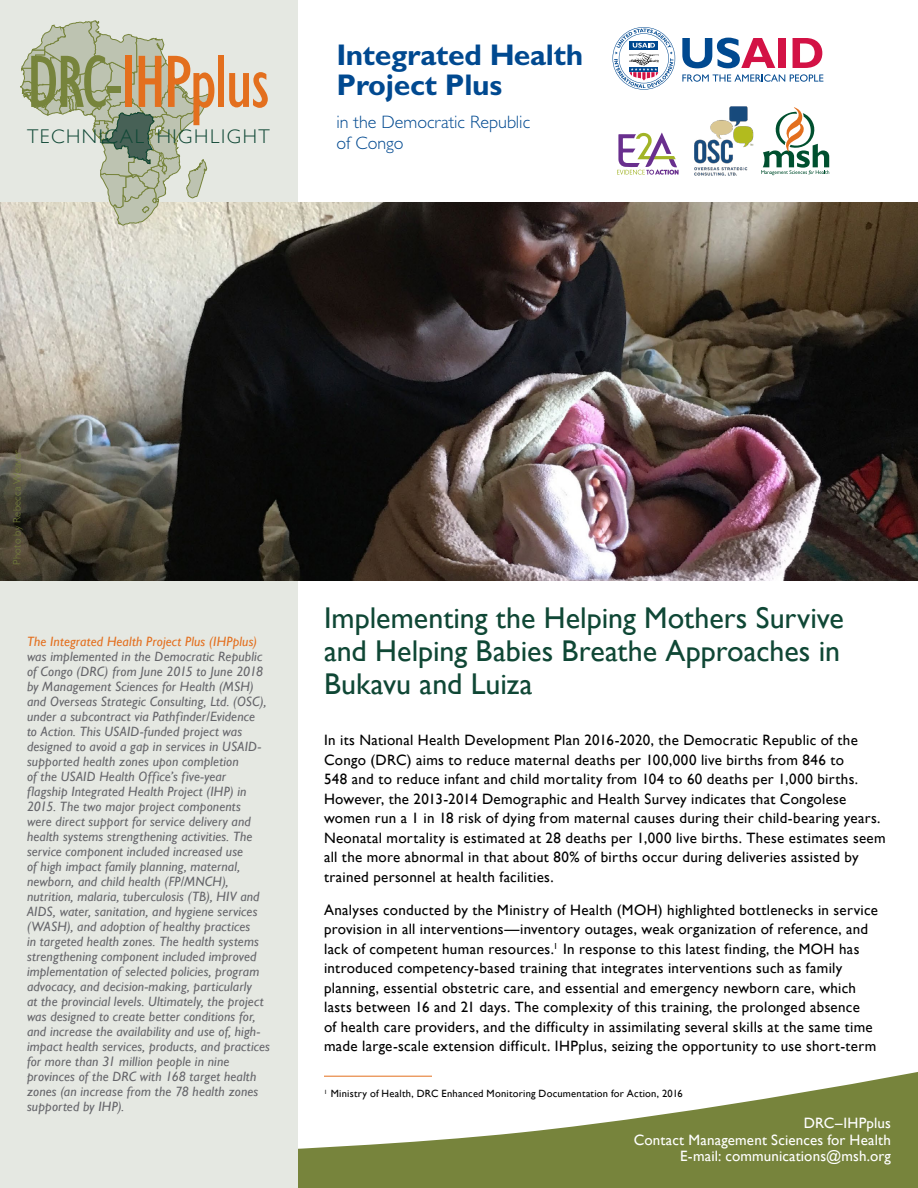
<style>
.page{position:relative;width:918px;height:1188px;background:#fff}
.page>*{position:absolute;margin:0;border:0;box-sizing:border-box;transform-origin:0 0}
.t1{font:condensed 76.5px "Gill Sans";letter-spacing:-.03em;color:#e36f1e}
.t2{font:30px/33px "Gill Sans";color:#0f4735;text-align:justify}
.t3{font:700 30px/30px "Gill Sans Std";letter-spacing:-.01em;color:#004990}
.t4{font:300 19.8px "Gill Sans";letter-spacing:.08em;color:#0f4735}
.t5{font:300 18px/21px "Gill Sans Std";color:#004990}
.t6{font:15px/19.5px "Gill Sans";letter-spacing:.02em;color:#000}
.t7{font:15px/16.5px "Gill Sans";letter-spacing:.01em;color:#fff;text-align:right}
.t8{font:italic 13.5px/15px "Gill Sans";letter-spacing:.01em;color:#65656a}
.t9{font:italic 13.5px "Gill Sans";letter-spacing:.015em;color:#e36f1e}
.t10{font:10.5px "Gill Sans";letter-spacing:.02em;color:#000}
.t11{font:300 10.5px "Gill Sans";letter-spacing:.025em;color:#77843c}
.s1{color:#77843c}
</style>
<div class="page">
<svg style="left:298px;top:1072px;width:620px;height:116px;fill:#77843c"></svg>
<div style="left:0;top:0;width:298px;height:1188px;background:#e5e8e2"></div>
<img style="left:0;top:202px;width:918px;height:378px">
<svg style="left:20px;top:20px;width:189px;height:205px"></svg>
<svg style="left:682px;top:38px;width:93px;height:30px"></svg>
<div style="left:779px;top:38px;width:7px;height:30px;background:#d31245"></div>
<svg style="left:793px;top:38px;width:29px;height:30px"></svg>
<svg style="left:682px;top:74px;width:141px;height:8px"></svg>
<svg style="left:613px;top:27px;width:62px;height:63px"></svg>
<img style="left:695px;top:107px;width:58px;height:68px">
<svg style="left:761px;top:107px;width:68px;height:68px"></svg>
<svg style="left:617px;top:133px;width:62px;height:42px"></svg>
<hr style="left:324px;top:1076px;width:108px;height:1px;background:#e36f1e">
<h1 class="t1" style="left:27px;top:37px;width:244px"><span class="s1">DRC-</span>IHPplus</h1>
<h3 class="t4" style="left:27px;top:121px;width:245px">TECHNICAL HIGHLIGHT</h3>
<h2 class="t3" style="left:336px;top:40px;width:248px">Integrated Health<br>Project Plus</h2>
<h3 class="t5" style="left:336px;top:112px;width:195px">in the Democratic Republic of Congo</h3>
<p class="t11" style="left:9px;top:565px;width:117px;rotate:-90deg">Photo by Rebecca Weaver</p>
<p class="t9" style="left:27px;top:634px;width:232px">The Integrated Health Project Plus (IHPplus)</p>
<p class="t8" style="left:27px;top:650px;width:245px">was implemented in the Democratic Republic of Congo (DRC) from June 2015 to June 2018 by Management Sciences for Health (MSH) and Overseas Strategic Consulting, Ltd. (OSC), under a subcontract via Pathfinder/Evidence<br>to Action. This USAID-funded project was designed to avoid a gap in services in USAID&shy;supported health zones upon completion<br>of the USAID Health Office’s five-year flagship Integrated Health Project (IHP) in 2015. The two major project components<br>were direct support for service delivery and health systems strengthening activities. The service component included increased use<br>of high impact family planning, maternal, newborn, and child health (FP/MNCH), nutrition, malaria, tuberculosis (TB), HIV and AIDS, water, sanitation, and hygiene services (WASH), and adoption of healthy practices<br>in targeted health zones. The health systems strengthening component included improved implementation of selected policies, program advocacy, and decision-making, particularly<br>at the provincial levels. Ultimately, the project was designed to create better conditions for, and increase the availability and use of, high&shy;impact health services, products, and practices for more than 31 million people in nine provinces of the DRC with 168 target health zones (an increase from the 78 health zones supported by IHP).</p>
<h2 class="t2" style="left:324px;top:602px;width:521px">Implementing the Helping Mothers Survive and Helping Babies Breathe Approaches in Bukavu and Luiza</h2>
<p class="t6" style="left:324px;top:731px;width:563px">In its National Health Development Plan 2016-2020, the Democratic Republic of the Congo (DRC) aims to reduce maternal deaths per 100,000 live births from 846 to<br>548 and to reduce infant and child mortality from 104 to 60 deaths per 1,000 births.<br>However, the 2013-2014 Demographic and Health Survey indicates that Congolese women run a 1 in 18 risk of dying from maternal causes during their child-bearing years.<br>Neonatal mortality is estimated at 28 deaths per 1,000 live births. These estimates seem all the more abnormal in that about 80% of births occur during deliveries assisted by trained personnel at health facilities.</p>
<p class="t6" style="left:324px;top:900px;width:556px">Analyses conducted by the Ministry of Health (MOH) highlighted bottlenecks in service provision in all interventions—inventory outages, weak organization of reference, and lack of competent human resources.<sup>1</sup> In response to this latest finding, the MOH has introduced competency-based training that integrates interventions such as family planning, essential obstetric care, and essential and emergency newborn care, which lasts between 16 and 21 days. The complexity of this training, the prolonged absence<br>of health care providers, and the difficulty in assimilating several skills at the same time made large-scale extension difficult. IHPplus, seizing the opportunity to use short-term</p>
<p class="t10" style="left:324px;top:1088px;width:360px"><sup>1</sup> Ministry of Health, DRC Enhanced Monitoring Documentation for Action, 2016</p>
<p class="t7" style="left:634px;top:1115px;width:259px">DRC–IHPplus<br>Contact Management Sciences for Health<br>E-mail: communications@msh.org</p>
</div>
